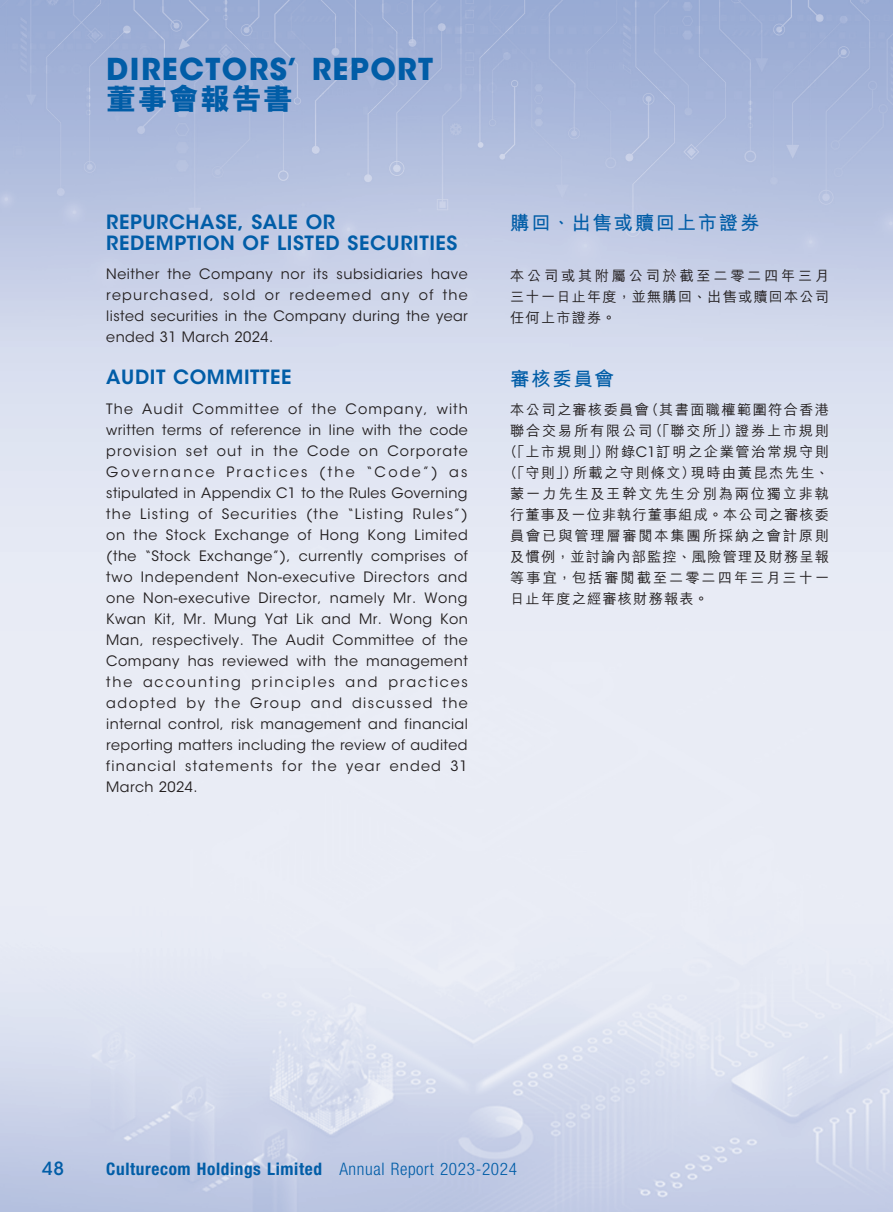
<style>
.page{position:relative;width:893px;height:1212px;background:#fff}
.page>*{position:absolute;margin:0;border:0;box-sizing:border-box;transform-origin:0 0}
.t1{font:700 30px "ITC Avant Garde Std";letter-spacing:.045em;color:#015da7}
.t2{font:800 30px "M Hei HK";letter-spacing:.045em;color:#015da7}
.t3{font:600 19.5px/21px "ITC Avant Garde Std";letter-spacing:.03em;color:#015da7}
.t4{font:700 19.5px "M Hei HK";letter-spacing:.08em;color:#015da7}
.t5{font:500 18px "ITC Avant Garde Std";color:#015da7}
.t6{font:700 condensed 17.25px "Helvetica Neue LT Std";letter-spacing:.035em;color:#015da7}
.t7{font:14.25px/21px "ITC Avant Garde Std";letter-spacing:.03em;color:#231f20;text-align:justify}
.t8{font:500 14.25px/21px "M Hei HK";letter-spacing:.115em;color:#231f20;text-align:justify}
.t9{font:500 14.25px "M Hei HK";letter-spacing:.095em;color:#231f20}
.t10{font:500 14.25px "M Hei HK";letter-spacing:.08em;color:#231f20}
.t11{font:500 14.25px "M Hei HK";letter-spacing:.075em;color:#231f20}
.t12{font:500 14.25px "M Hei HK";letter-spacing:.135em;color:#231f20}
.s1{font-family:"ITC Avant Garde Std";font-weight:400}
.s2{font-weight:300}
</style>
<div class="page">
<img style="left:0;top:0;width:893px;height:1212px">
<h1 class="t1" style="left:106px;top:50px;width:328px">DIRECTORS’ REPORT</h1>
<h1 class="t2" style="left:106px;top:84px;width:188px">董事會報告書</h1>
<h2 class="t3" style="left:106px;top:211px;width:353px">REPURCHASE, SALE OR<br>REDEMPTION OF LISTED SECURITIES</h2>
<p class="t7" style="left:106px;top:264px;width:363px">Neither the Company nor its subsidiaries have repurchased, sold or redeemed any of the listed securities in the Company during the year ended 31 March 2024.</p>
<h2 class="t3" style="left:106px;top:367px;width:187px">AUDIT COMMITTEE</h2>
<p class="t7" style="left:106px;top:398px;width:363px">The Audit Committee of the Company, with written terms of reference in line with the code provision set out in the Code on Corporate Governance Practices (the “Code”) as stipulated in Appendix C1 to the Rules Governing the Listing of Securities (the “Listing Rules”) on the Stock Exchange of Hong Kong Limited (the “Stock Exchange”), currently comprises of two Independent Non-executive Directors and one Non-executive Director, namely Mr. Wong Kwan Kit, Mr. Mung Yat Lik and Mr. Wong Kon Man, respectively. The Audit Committee of the Company has reviewed with the management the accounting principles and practices adopted by the Group and discussed the internal control, risk management and financial reporting matters including the review of audited financial statements for the year ended 31<br>March 2024.</p>
<h2 class="t4" style="left:510px;top:209px;width:251px">購回、出售或贖回上市證券</h2>
<p class="t8" style="left:510px;top:264px;width:320px">本公司或其附屬公司於截至二零二四年三月三十一日止年度，並無購回、出售或贖回本公司任何上市證券。</p>
<h2 class="t4" style="left:510px;top:364px;width:105px">審核委員會</h2>
<p class="t9" style="left:510px;top:399px;width:320px">本公司之審核委員會（其書面職權範圍符合香港</p>
<p class="t8" style="left:510px;top:419px;width:320px">聯合交易所有限公司（「聯交所」）證券上市規則</p>
<p class="t8" style="left:503px;top:440px;width:328px">（「上市規則」）附錄<span class="s1">C1</span>訂明之企業管治常規守則</p>
<p class="t9" style="left:503px;top:462px;width:328px">（「守則」）所載之守則條文）現時由黃昆杰先生、</p>
<p class="t8" style="left:510px;top:482px;width:320px">蒙一力先生及王幹文先生分別為兩位獨立非執</p>
<p class="t11" style="left:510px;top:504px;width:320px">行董事及一位非執行董事組成。本公司之審核委</p>
<p class="t8" style="left:510px;top:524px;width:320px">員會已與管理層審閱本集團所採納之會計原則</p>
<p class="t10" style="left:510px;top:546px;width:320px">及慣例，並討論內部監控、風險管理及財務呈報</p>
<p class="t12" style="left:510px;top:567px;width:320px">等事宜，包括審閱截至二零二四年三月三十一</p>
<p class="t10" style="left:510px;top:588px;width:200px">日止年度之經審核財務報表。</p>
<p class="t5" style="left:42px;top:1158px;width:23px">48</p>
<p class="t6" style="left:106px;top:1158px;width:412px">Culturecom Holdings Limited <span class="s2">Annual Report 2023-2024</span></p>
</div>
